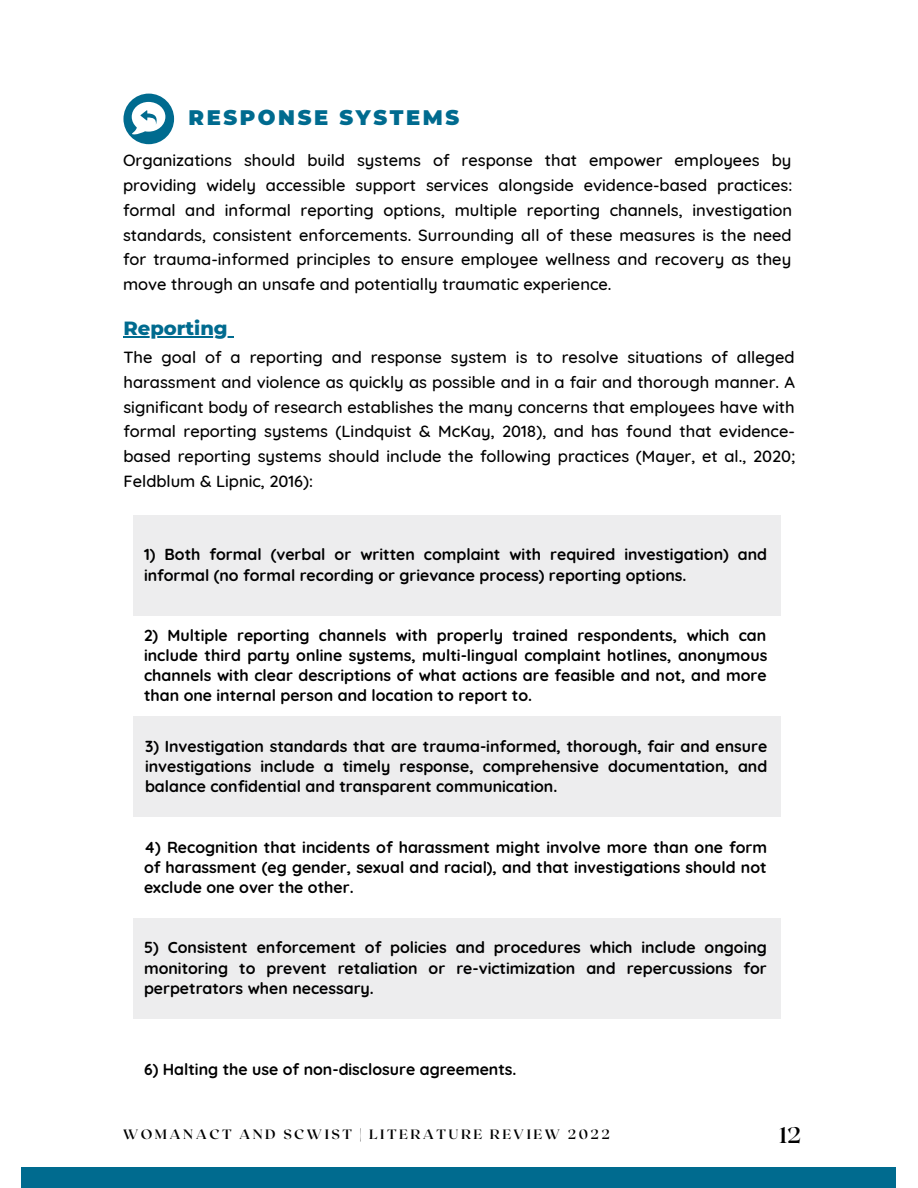
<style>
.page{position:relative;width:918px;height:1188px;background:#fff}
.page>*{position:absolute;margin:0;border:0;box-sizing:border-box;transform-origin:0 0}
.t1{font:700 22.5px "Roxborough CF";color:#000}
.t2{font:900 21px "Montserrat";letter-spacing:.12em;color:#006b8f}
.t3{font:800 19.5px "Montserrat";color:#006b8f}
.t4{font:500 16.5px/24.8px "Quicksand";color:#000;text-align:justify}
.t5{font:700 15.9px/20.2px "Quicksand";color:#000;text-align:justify}
.t6{font:700 13.5px "Roxborough CF";letter-spacing:.18em;color:#000}
</style>
<div class="page">
<div style="left:21px;top:1167px;width:875px;height:21px;background:#006b8f"></div>
<hr style="left:123px;top:336px;width:105px;height:2px;background:#006b8f">
<div style="left:133px;top:515px;width:647px;height:101px;background:#ededee"></div>
<div style="left:133px;top:716px;width:647px;height:101px;background:#ededee"></div>
<div style="left:133px;top:918px;width:647px;height:101px;background:#ededee"></div>
<div style="left:123px;top:94px;width:51px;height:50px;background:#006b8f;border-radius:50%"></div>
<svg style="left:132px;top:102px;width:33px;height:33px"></svg>
<h2 class="t2" style="left:189px;top:105px;width:272px">RESPONSE SYSTEMS</h2>
<p class="t4" style="left:123px;top:148px;width:671px">Organizations should build systems of response that empower employees by providing widely accessible support services alongside evidence-based practices: formal and informal reporting options, multiple reporting channels, investigation standards, consistent enforcements. Surrounding all of these measures is the need for trauma-informed principles to ensure employee wellness and recovery as they move through an unsafe and potentially traumatic experience.</p>
<p class="t3" style="left:123px;top:316px;width:106px">Reporting</p>
<p class="t4" style="left:123px;top:344px;width:673px">The goal of a reporting and response system is to resolve situations of alleged harassment and violence as quickly as possible and in a fair and thorough manner. A significant body of research establishes the many concerns that employees have with formal reporting systems (Lindquist &amp; McKay, 2018), and has found that evidence&shy;based reporting systems should include the following practices (Mayer, et al., 2020; Feldblum &amp; Lipnic, 2016):</p>
<p class="t5" style="left:144px;top:544px;width:625px">1) Both formal (verbal or written complaint with required investigation) and informal (no formal recording or grievance process) reporting options.</p>
<p class="t5" style="left:144px;top:624px;width:625px">2) Multiple reporting channels with properly trained respondents, which can include third party online systems, multi-lingual complaint hotlines, anonymous channels with clear descriptions of what actions are feasible and not, and more than one internal person and location to report to.</p>
<p class="t5" style="left:145px;top:736px;width:624px">3) Investigation standards that are trauma-informed, thorough, fair and ensure investigations include a timely response, comprehensive documentation, and balance confidential and transparent communication.</p>
<p class="t5" style="left:144px;top:836px;width:625px">4) Recognition that incidents of harassment might involve more than one form of harassment (eg gender, sexual and racial), and that investigations should not exclude one over the other.</p>
<p class="t5" style="left:144px;top:937px;width:624px">5) Consistent enforcement of policies and procedures which include ongoing monitoring to prevent retaliation or re-victimization and repercussions for perpetrators when necessary.</p>
<p class="t5" style="left:144px;top:1059px;width:374px">6) Halting the use of non-disclosure agreements.</p>
<p class="t6" style="left:123px;top:1125px;width:489px">WOMANACT AND SCWIST | LITERATURE REVIEW 2022</p>
<h1 class="t1" style="left:779px;top:1120px;width:23px">12</h1>
</div>
